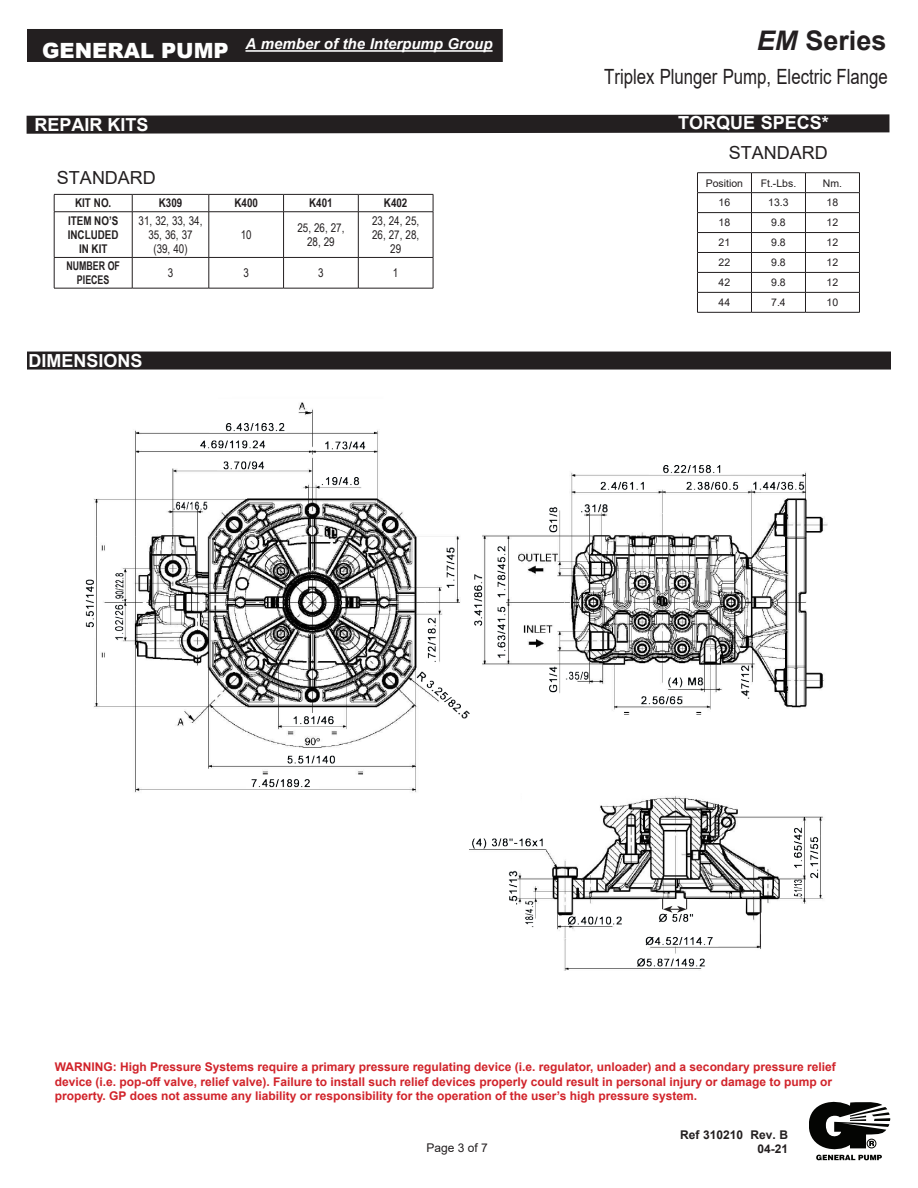
<style>
.page{position:relative;width:918px;height:1188px;background:#fff}
.page>*{position:absolute;margin:0;border:0;box-sizing:border-box;transform-origin:0 0}
.t1{font:700 27px "Arial";color:#231f20}
.t2{font:21px "Arial";color:#231f20;scale:.8 1}
.t3{font:900 21px "Arial";color:#fff}
.t4{font:700 18px "Arial";color:#fff}
.t5{font:18px "Arial";color:#231f20}
.t6{font:italic 700 15px "Arial";color:#fff}
.t7{font:700 12px/14.4px "Arial";color:#d1232a}
.t8{font:12px/14.4px "Arial Narrow";color:#231f20;text-align:center}
.t9{font:700 12px "Arial Narrow";color:#231f20}
.t10{font:700 12px "Arial";color:#231f20}
.t11{font:700 12px "Arial Narrow";color:#231f20;scale:.9 1}
.t12{font:12px "Arial";color:#231f20}
.t13{font:10.5px "Arial";color:#231f20}
.s1{font-style:italic}
</style>
<div class="page">
<div style="left:27px;top:29px;width:476px;height:33px;background:#231f20"></div>
<hr style="left:245px;top:50px;width:248px;height:2px;background:#fff">
<div style="left:27px;top:352px;width:864px;height:18px;background:#231f20"></div>
<svg style="left:26px;top:114px;width:864px;height:20px;background:#393536"></svg>
<svg style="left:54px;top:194px;width:380px;height:94px"></svg>
<hr style="left:54px;top:211px;width:78px;height:1px;background:#231f20">
<hr style="left:54px;top:212px;width:1px;height:45px;background:#231f20">
<hr style="left:132px;top:211px;width:77px;height:1px;background:#231f20">
<hr style="left:132px;top:212px;width:1px;height:45px;background:#231f20">
<hr style="left:209px;top:211px;width:75px;height:1px;background:#231f20">
<hr style="left:209px;top:212px;width:1px;height:45px;background:#231f20">
<hr style="left:284px;top:211px;width:74px;height:1px;background:#231f20">
<hr style="left:283px;top:212px;width:1px;height:45px;background:#231f20">
<hr style="left:358px;top:211px;width:75px;height:1px;background:#231f20">
<hr style="left:358px;top:212px;width:1px;height:45px;background:#231f20">
<hr style="left:433px;top:212px;width:1px;height:45px;background:#231f20">
<hr style="left:54px;top:257px;width:78px;height:1px;background:#231f20">
<hr style="left:54px;top:258px;width:1px;height:30px;background:#231f20">
<hr style="left:132px;top:257px;width:77px;height:1px;background:#231f20">
<hr style="left:132px;top:258px;width:1px;height:30px;background:#231f20">
<hr style="left:209px;top:257px;width:75px;height:1px;background:#231f20">
<hr style="left:209px;top:258px;width:1px;height:30px;background:#231f20">
<hr style="left:284px;top:257px;width:74px;height:1px;background:#231f20">
<hr style="left:283px;top:258px;width:1px;height:30px;background:#231f20">
<hr style="left:358px;top:257px;width:75px;height:1px;background:#231f20">
<hr style="left:358px;top:258px;width:1px;height:30px;background:#231f20">
<hr style="left:433px;top:258px;width:1px;height:30px;background:#231f20">
<hr style="left:54px;top:288px;width:78px;height:1px;background:#231f20">
<hr style="left:132px;top:288px;width:77px;height:1px;background:#231f20">
<hr style="left:209px;top:288px;width:75px;height:1px;background:#231f20">
<hr style="left:284px;top:288px;width:74px;height:1px;background:#231f20">
<hr style="left:358px;top:288px;width:75px;height:1px;background:#231f20">
<svg style="left:810px;top:1102px;width:80px;height:58px"></svg>
<hr style="left:697px;top:172px;width:54px;height:1px;background:#231f20">
<hr style="left:751px;top:172px;width:54px;height:1px;background:#231f20">
<hr style="left:805px;top:172px;width:55px;height:1px;background:#231f20">
<svg style="left:697px;top:173px;width:163px;height:139px"></svg>
<hr style="left:697px;top:312px;width:54px;height:1px;background:#231f20">
<hr style="left:751px;top:312px;width:54px;height:1px;background:#231f20">
<hr style="left:805px;top:312px;width:55px;height:1px;background:#231f20">
<img style="left:85px;top:402px;width:743px;height:568px">
<svg style="left:663px;top:906px;width:24px;height:7px"></svg>
<hr style="left:760px;top:901px;width:1px;height:46px;background:#231f20">
<p class="t3" style="left:42px;top:35px;width:188px">GENERAL PUMP</p>
<p class="t6" style="left:245px;top:34px;width:249px">A member of the Interpump Group</p>
<p class="t1" style="left:757px;top:21px;width:131px"><span class="s1">EM</span> Series</p>
<p class="t2" style="left:604px;top:62px;width:356px">Triplex Plunger Pump, Electric Flange</p>
<p class="t4" style="left:34px;top:112px;width:116px">REPAIR KITS</p>
<p class="t4" style="left:678px;top:110px;width:152px">TORQUE SPECS*</p>
<p class="t5" style="left:729px;top:140px;width:100px">STANDARD</p>
<p class="t5" style="left:57px;top:165px;width:101px">STANDARD</p>
<p class="t13" style="left:706px;top:176px;width:39px">Position</p>
<p class="t13" style="left:761px;top:176px;width:37px">Ft.-Lbs.</p>
<p class="t13" style="left:823px;top:176px;width:21px">Nm.</p>
<p class="t13" style="left:719px;top:196px;width:13px">16</p>
<p class="t13" style="left:768px;top:196px;width:22px">13.3</p>
<p class="t13" style="left:827px;top:196px;width:13px">18</p>
<p class="t13" style="left:719px;top:215px;width:13px">18</p>
<p class="t13" style="left:771px;top:215px;width:16px">9.8</p>
<p class="t13" style="left:827px;top:215px;width:13px">12</p>
<p class="t13" style="left:719px;top:235px;width:13px">21</p>
<p class="t13" style="left:771px;top:235px;width:16px">9.8</p>
<p class="t13" style="left:827px;top:235px;width:13px">12</p>
<p class="t13" style="left:719px;top:255px;width:13px">22</p>
<p class="t13" style="left:771px;top:255px;width:16px">9.8</p>
<p class="t13" style="left:827px;top:255px;width:13px">12</p>
<p class="t13" style="left:719px;top:275px;width:13px">42</p>
<p class="t13" style="left:771px;top:275px;width:16px">9.8</p>
<p class="t13" style="left:827px;top:275px;width:13px">12</p>
<p class="t13" style="left:719px;top:295px;width:13px">44</p>
<p class="t13" style="left:771px;top:295px;width:16px">7.4</p>
<p class="t13" style="left:827px;top:295px;width:13px">10</p>
<p class="t9" style="left:75px;top:194px;width:38px">KIT NO.</p>
<p class="t9" style="left:159px;top:194px;width:25px">K309</p>
<p class="t9" style="left:234px;top:194px;width:25px">K400</p>
<p class="t9" style="left:309px;top:194px;width:25px">K401</p>
<p class="t9" style="left:384px;top:194px;width:25px">K402</p>
<p class="t9" style="left:68px;top:211px;width:52px">ITEM NO’S</p>
<p class="t9" style="left:68px;top:226px;width:52px">INCLUDED</p>
<p class="t9" style="left:79px;top:240px;width:30px">IN KIT</p>
<p class="t8" style="left:139px;top:213px;width:65px">31, 32, 33, 34,<br>35, 36, 37</p>
<p class="t8" style="left:153px;top:241px;width:36px">(39, 40)</p>
<p class="t8" style="left:372px;top:213px;width:49px">23, 24, 25,</p>
<p class="t8" style="left:372px;top:227px;width:49px">26, 27, 28,</p>
<p class="t8" style="left:390px;top:241px;width:12px">29</p>
<p class="t8" style="left:297px;top:220px;width:49px">25, 26, 27,</p>
<p class="t8" style="left:307px;top:234px;width:29px">28, 29</p>
<p class="t8" style="left:241px;top:227px;width:12px">10</p>
<p class="t11" style="left:66px;top:257px;width:61px">NUMBER OF</p>
<p class="t11" style="left:77px;top:271px;width:38px">PIECES</p>
<p class="t8" style="left:168px;top:265px;width:7px">3</p>
<p class="t8" style="left:243px;top:265px;width:7px">3</p>
<p class="t8" style="left:318px;top:265px;width:7px">3</p>
<p class="t8" style="left:393px;top:265px;width:7px">1</p>
<p class="t4" style="left:28px;top:348px;width:116px">DIMENSIONS</p>
<p class="t7" style="left:55px;top:1060px;width:782px">WARNING: High Pressure Systems require a primary pressure regulating device (i.e. regulator, unloader) and a secondary pressure relief device (i.e. pop-off valve, relief valve). Failure to install such relief devices properly could result in personal injury or damage to pump or property. GP does not assume any liability or responsibility for the operation of the user’s high pressure system.</p>
<p class="t10" style="left:680px;top:1126px;width:110px">Ref 310210 Rev. B</p>
<p class="t12" style="left:427px;top:1139px;width:63px">Page 3 of 7</p>
<p class="t10" style="left:757px;top:1140px;width:32px">04-21</p>
</div>
